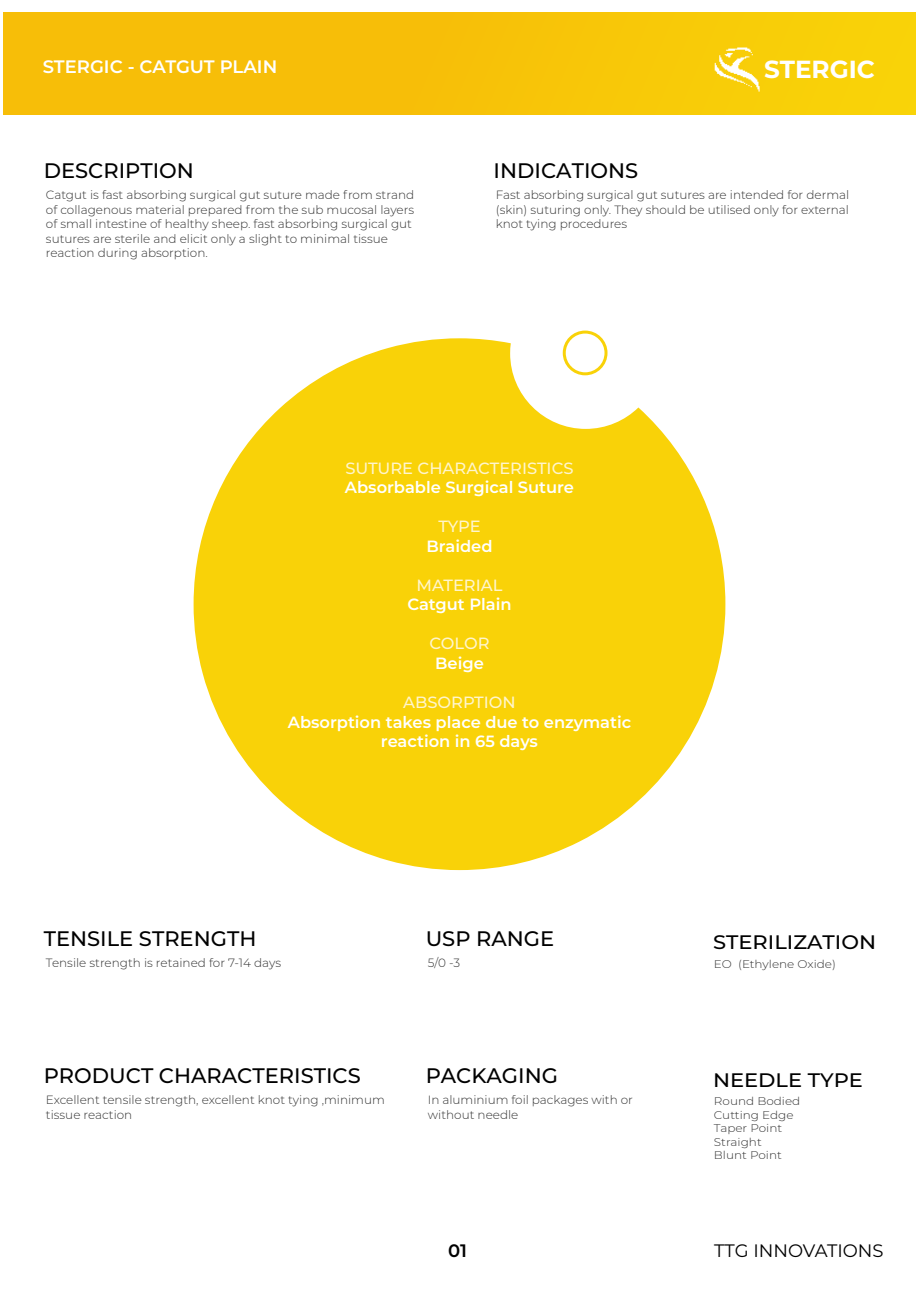
<style>
.page{position:relative;width:919px;height:1289px;background:#fff}
.page>*{position:absolute;margin:0;border:0;box-sizing:border-box;transform-origin:0 0}
.t1{font:700 24.75px "Montserrat";color:#fff}
.t2{font:500 21px "Montserrat";color:#000}
.t3{font:500 19.5px "Montserrat";color:#000;scale:1.07 1}
.t4{font:600 18px "Montserrat";color:#fff}
.t5{font:18px "Montserrat";color:#000}
.t6{font:600 18px "Montserrat Alternates";color:#000}
.t7{font:600 16.2px/19.5px "Montserrat";color:#fff;text-align:center}
.t8{font:500 16.2px "Montserrat";color:#fff5cc}
.t9{font:300 12px/14.4px "Montserrat";color:#333}
.t10{font:300 11.1px/13.4px "Montserrat";color:#333;scale:1.07 1}
</style>
<div class="page">
<div style="left:4px;top:13px;width:911px;height:102px;background:linear-gradient(to right,#f7b808,#f9d008)"></div>
<svg style="left:193px;top:338px;width:532px;height:532px;fill:#f9d208"></svg>
<div style="left:562px;top:330px;width:45px;height:45px;border:3px solid #f9d208;border-radius:50%"></div>
<img style="left:708px;top:42px;width:54px;height:54px">
<h3 class="t4" style="left:43px;top:58px;width:236px">STERGIC - CATGUT PLAIN</h3>
<h2 class="t2" style="left:44px;top:160px;width:152px">DESCRIPTION</h2>
<h2 class="t2" style="left:493px;top:160px;width:146px">INDICATIONS</h2>
<h1 class="t1" style="left:764px;top:55px;width:112px">STERGIC</h1>
<p class="t9" style="left:46px;top:188px;width:370px">Catgut is fast absorbing surgical gut suture made from strand of collagenous material prepared from the sub mucosal layers of small intestine of healthy sheep. fast absorbing surgical gut sutures are sterile and elicit only a slight to minimal tissue reaction during absorption.</p>
<p class="t9" style="left:496px;top:188px;width:355px;text-align:justify">Fast absorbing surgical gut sutures are intended for dermal (skin) suturing only. They should be utilised only for external knot tying procedures</p>
<h3 class="t8" style="left:345px;top:460px;width:229px">SUTURE CHARACTERISTICS</h3>
<h3 class="t7" style="left:345px;top:478px;width:231px">Absorbable Surgical Suture</h3>
<h3 class="t8" style="left:438px;top:518px;width:44px">TYPE</h3>
<h3 class="t7" style="left:426px;top:536px;width:68px">Braided</h3>
<h3 class="t8" style="left:416px;top:577px;width:87px">MATERIAL</h3>
<h3 class="t7" style="left:407px;top:595px;width:106px">Catgut Plain</h3>
<h3 class="t8" style="left:429px;top:635px;width:62px">COLOR</h3>
<h3 class="t7" style="left:435px;top:654px;width:50px">Beige</h3>
<h3 class="t8" style="left:403px;top:694px;width:114px">ABSORPTION</h3>
<h3 class="t7" style="left:288px;top:712px;width:345px">Absorption takes place due to enzymatic reaction in 65 days</h3>
<h2 class="t2" style="left:425px;top:927px;width:130px">USP RANGE</h2>
<h2 class="t2" style="left:44px;top:927px;width:214px">TENSILE STRENGTH</h2>
<p class="t9" style="left:46px;top:955px;width:237px">Tensile strength is retained for 7-14 days</p>
<p class="t9" style="left:428px;top:955px;width:34px">5/0 -3</p>
<h3 class="t3" style="left:713px;top:932px;width:154px">STERILIZATION</h3>
<p class="t10" style="left:713px;top:957px;width:116px">EO (Ethylene Oxide)</p>
<h2 class="t2" style="left:44px;top:1065px;width:318px">PRODUCT CHARACTERISTICS</h2>
<p class="t9" style="left:46px;top:1093px;width:340px">Excellent tensile strength, excellent knot tying ,minimum tissue reaction</p>
<p class="t9" style="left:428px;top:1093px;width:206px">In aluminium foil packages with or without needle</p>
<h2 class="t2" style="left:425px;top:1065px;width:134px">PACKAGING</h2>
<h3 class="t3" style="left:713px;top:1070px;width:142px">NEEDLE TYPE</h3>
<p class="t10" style="left:713px;top:1095px;width:82px">Round Bodied<br>Cutting Edge<br>Taper Point<br>Straight<br>Blunt Point</p>
<h3 class="t6" style="left:448px;top:1239px;width:20px">01</h3>
<h3 class="t5" style="left:714px;top:1241px;width:171px">TTG INNOVATIONS</h3>
</div>
